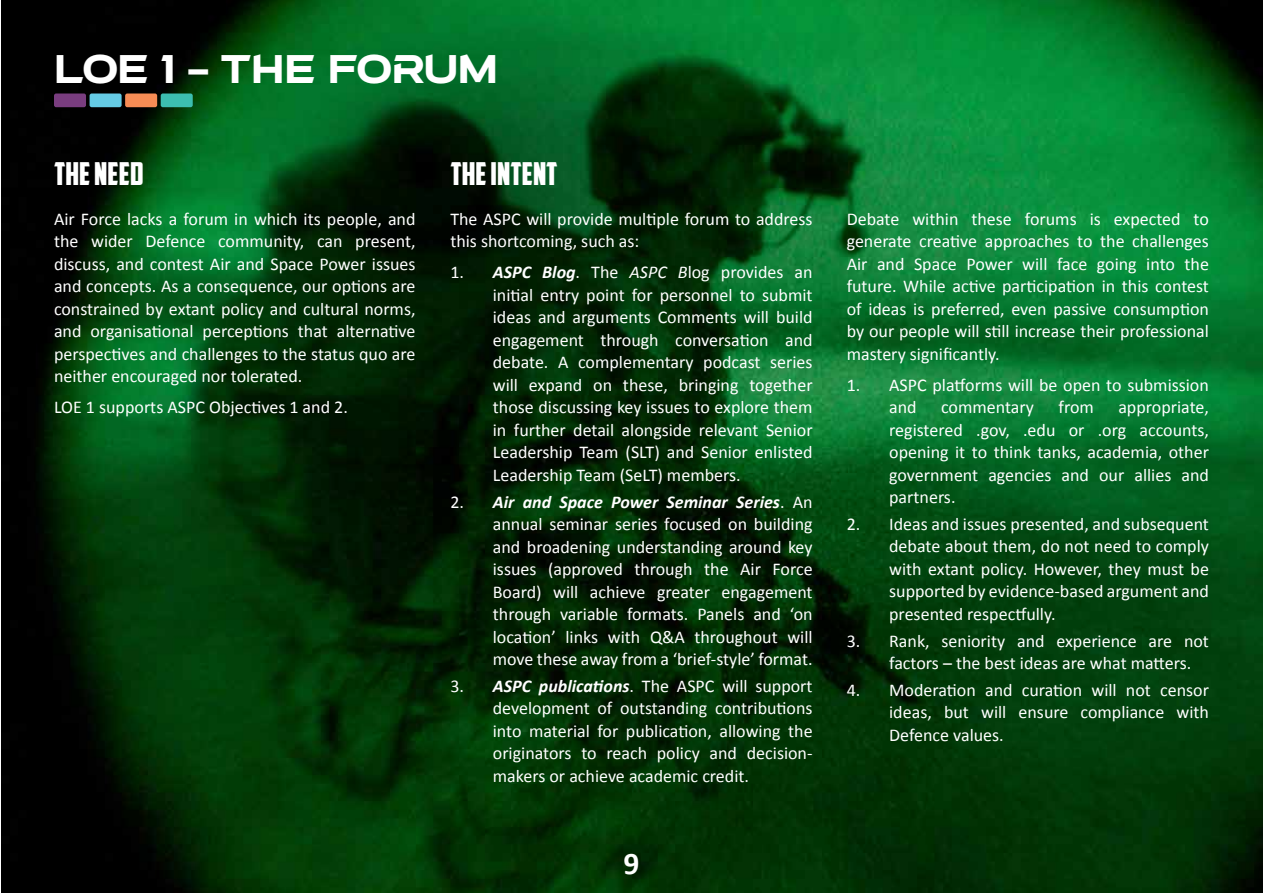
<style>
.page{position:relative;width:1263px;height:893px;background:#fff}
.page>*{position:absolute;margin:0;border:0;box-sizing:border-box;transform-origin:0 0}
.t1{font:36px "a Atmospheric";color:#fff}
.t2{font:31.5px "American Captain";color:#fff}
.t3{font:700 31.5px "Calibri";color:#fff}
.t4{font:18px/22.5px "Calibri";color:#fff;text-align:justify}
.s1{font-weight:700;font-style:italic}
.s2{font-style:italic}
</style>
<div class="page">
<img style="left:1px;top:0;width:1262px;height:893px">
<div style="left:54px;top:94px;width:32px;height:13px;background:#793d7f;border-radius:2px"></div>
<div style="left:90px;top:94px;width:32px;height:13px;background:#65cbe5;border-radius:2px"></div>
<div style="left:125px;top:94px;width:32px;height:13px;background:#f68c55;border-radius:2px"></div>
<div style="left:161px;top:94px;width:32px;height:13px;background:#3cbeb0;border-radius:2px"></div>
<h1 class="t1" style="left:54px;top:53px;width:446px">LOE 1 - THE FORUM</h1>
<h2 class="t2" style="left:54px;top:155px;width:91px">THE NEED</h2>
<p class="t4" style="left:54px;top:208px;width:363px">Air Force lacks a forum in which its people, and the wider Defence community, can present, discuss, and contest Air and Space Power issues and concepts. As a consequence, our options are constrained by extant policy and cultural norms, and organisational perceptions that alternative perspectives and challenges to the status quo are neither encouraged nor tolerated.</p>
<p class="t4" style="left:54px;top:396px;width:295px">LOE 1 supports ASPC Objectives 1 and 2.</p>
<h2 class="t2" style="left:450px;top:155px;width:109px">THE INTENT</h2>
<p class="t4" style="left:450px;top:208px;width:364px">The ASPC will provide multiple forum to address this shortcoming, such as:</p>
<p class="t4" style="left:493px;top:261px;width:321px;text-indent:-43px">1. <span class="s1">ASPC Blog</span>. The <span class="s2">ASPC B</span>log provides an initial entry point for personnel to submit ideas and arguments Comments will build engagement through conversation and debate. A complementary podcast series will expand on these, bringing together those discussing key issues to explore them in further detail alongside relevant Senior Leadership Team (SLT) and Senior enlisted Leadership Team (SeLT) members.</p>
<p class="t4" style="left:493px;top:490px;width:321px;text-indent:-43px">2. <span class="s1">Air and Space Power Seminar Series</span>. An annual seminar series focused on building and broadening understanding around key issues (approved through the Air Force Board) will achieve greater engagement through variable formats. Panels and ‘on location’ links with Q&amp;A throughout will move these away from a ‘brief-style’ format.</p>
<p class="t4" style="left:493px;top:675px;width:321px;text-indent:-43px">3. <span class="s1">ASPC publications</span>. The ASPC will support development of outstanding contributions into material for publication, allowing the originators to reach policy and decision&shy;makers or achieve academic credit.</p>
<h2 class="t3" style="left:623px;top:843px;width:17px">9</h2>
<p class="t4" style="left:847px;top:208px;width:364px">Debate within these forums is expected to generate creative approaches to the challenges Air and Space Power will face going into the future. While active participation in this contest of ideas is preferred, even passive consumption by our people will still increase their professional mastery significantly.</p>
<p class="t4" style="left:889px;top:374px;width:321px;text-indent:-43px">1. ASPC platforms will be open to submission and</p>
<p class="t4" style="left:941px;top:396px;width:94px">commentary</p>
<p class="t4" style="left:1058px;top:396px;width:37px">from</p>
<p class="t4" style="left:889px;top:396px;width:321px;text-indent:229px">appropriate, registered .gov, .edu or .org accounts, opening it to think tanks, academia, other government agencies and our allies and partners.</p>
<p class="t4" style="left:889px;top:513px;width:321px;text-indent:-43px">2. Ideas and issues presented, and subsequent debate about them, do not need to comply with extant policy. However, they must be supported by evidence-based argument and presented respectfully.</p>
<p class="t4" style="left:889px;top:630px;width:321px;text-indent:-43px">3. Rank, seniority and experience are not factors – the best ideas are what matters.</p>
<p class="t4" style="left:889px;top:679px;width:321px;text-indent:-43px">4. Moderation and curation will not censor ideas, but will ensure compliance with Defence values.</p>
</div>
